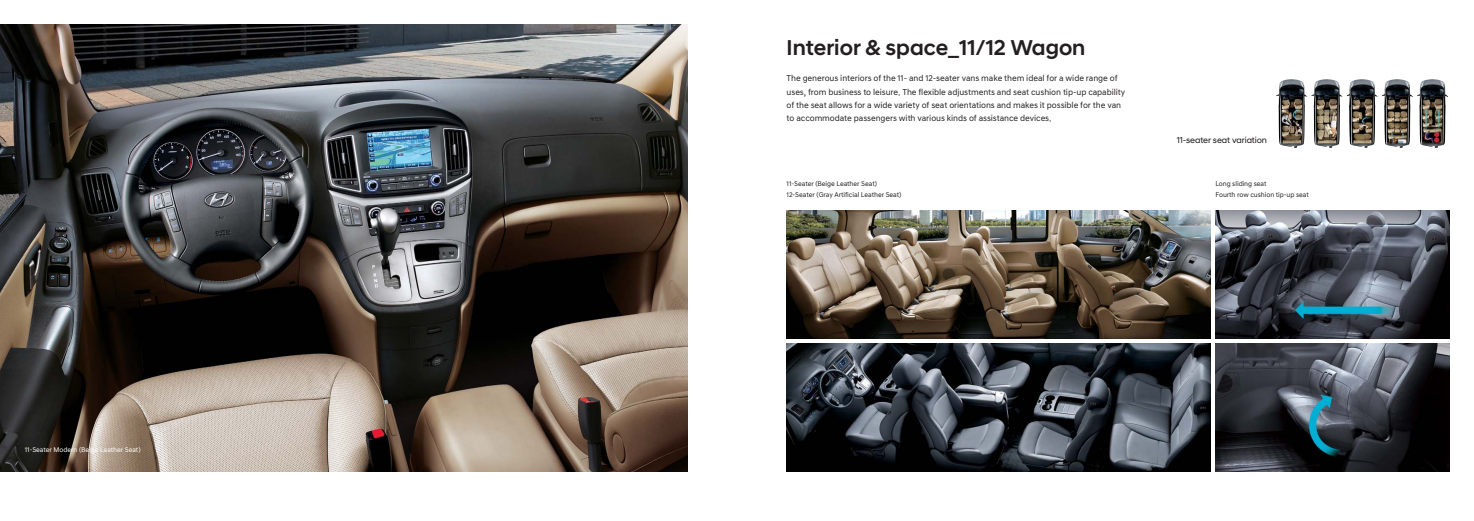
<style>
.page{position:relative;width:1474px;height:521px;background:#fff}
.page>*{position:absolute;margin:0;border:0;box-sizing:border-box;transform-origin:0 0}
.t1{font:21.88px "Hyundai Sans Head KROTF Medium KS Cpc EUC H";color:#231f20}
.t2{font:8.75px/13.1px "Hyundai Sans Text KROTF Regular KS Cpc EUC H";letter-spacing:-.01em;color:#231f20}
.t3{font:8.75px "Hyundai Sans Head KROTF Regular KS Cpc EUC H";letter-spacing:-.01em;color:#231f20}
.t4{font:7px/11.4px "Hyundai Sans Text KROTF Regular KS Cpc EUC H";letter-spacing:-.01em;color:#231f20}
.t5{font:7px "Hyundai Sans Text KROTF Regular KS Cpc EUC H";letter-spacing:-.01em;color:#fff}
</style>
<div class="page">
<img style="left:0;top:25px;width:687px;height:446px">
<img style="left:1215px;top:211px;width:234px;height:128px">
<img style="left:1215px;top:344px;width:234px;height:127px">
<img style="left:786px;top:211px;width:424px;height:128px">
<img style="left:786px;top:344px;width:424px;height:127px">
<img style="left:1311px;top:79px;width:31px;height:69px">
<img style="left:1346px;top:79px;width:31px;height:69px">
<img style="left:1382px;top:79px;width:30px;height:69px">
<img style="left:1417px;top:79px;width:30px;height:69px">
<img style="left:1276px;top:79px;width:30px;height:69px">
<p class="t5" style="left:25px;top:447px;width:117px">11-Seater Modern (Beige Leather Seat)</p>
<h1 class="t1" style="left:786px;top:38px;width:300px">Interior &amp; space_11/12 Wagon</h1>
<p class="t2" style="left:786px;top:73px;width:340px">The generous interiors of the 11- and 12-seater vans make them ideal for a wide range of uses, from business to leisure. The flexible adjustments and seat cushion tip-up capability of the seat allows for a wide variety of seat orientations and makes it possible for the van to accommodate passengers with various kinds of assistance devices.</p>
<p class="t4" style="left:786px;top:178px;width:116px">11-Seater (Beige Leather Seat)<br>12-Seater (Gray Artificial Leather Seat)</p>
<p class="t3" style="left:1176px;top:137px;width:92px">11-seater seat variation</p>
<p class="t4" style="left:1215px;top:178px;width:95px">Long sliding seat<br>Fourth row cushion tip-up seat</p>
</div>
